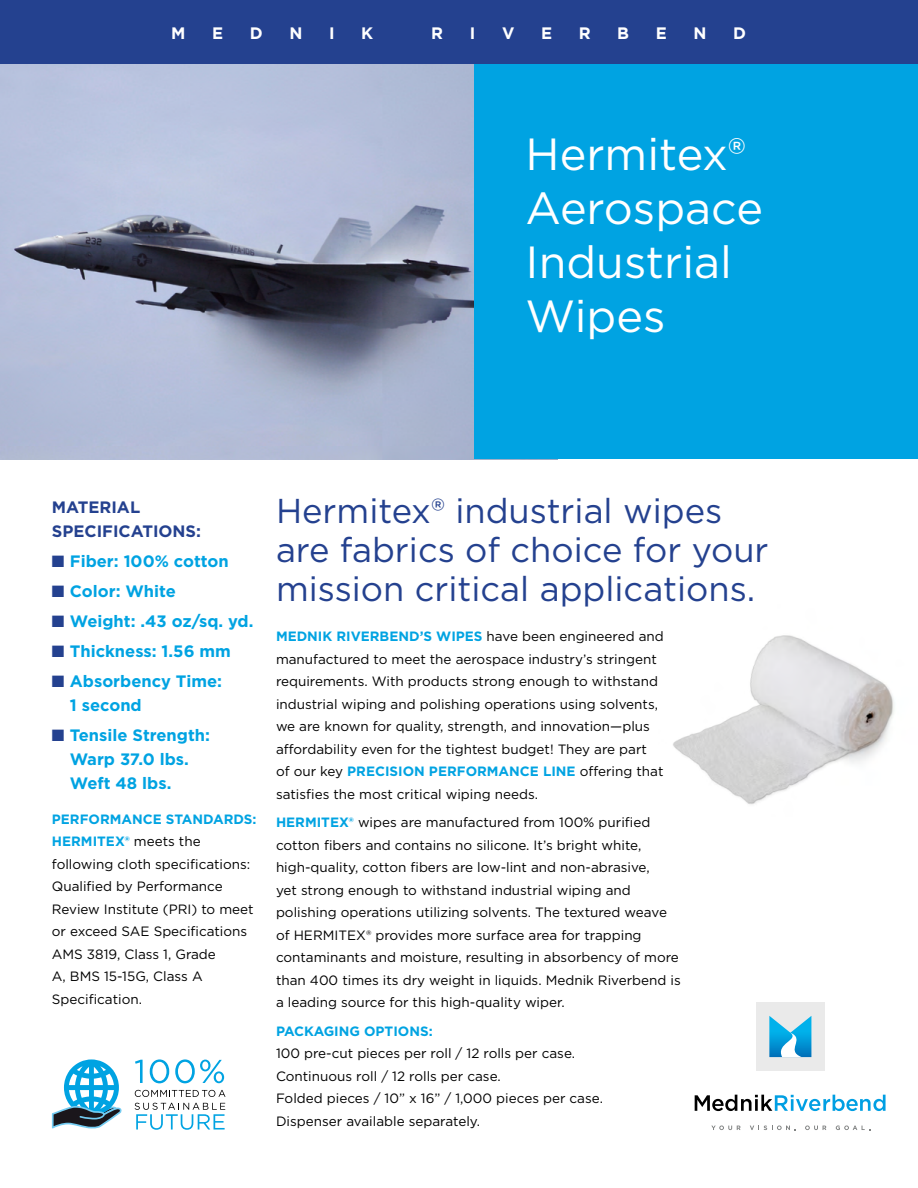
<style>
.page{position:relative;width:918px;height:1188px;background:#fff}
.page>*{position:absolute;margin:0;border:0;box-sizing:border-box;transform-origin:0 0}
.t1{font:45px/54px "Gotham";color:#fff}
.t2{font:34.5px/39px "Gotham";color:#24418f}
.t3{font:700 16.5px/24px "Gotham";color:#00a3e2}
.t4{font:700 16.5px/24px "Gotham";color:#24418f}
.t5{font:700 16.5px "Gotham";color:#fff}
.t6{font:13.5px/22.5px "Gotham";color:#000}
.t7{font:700 13.5px "Gotham";color:#00a3e2}
.s1{color:#24418f}
.s2{font-weight:700;color:#00a3e2}
</style>
<div class="page">
<img style="left:673px;top:635px;width:221px;height:170px">
<img style="left:0;top:64px;width:475px;height:395px">
<div style="left:475px;top:13px;width:443px;height:446px;background:#00a3e2"></div>
<div style="left:0;top:0;width:918px;height:64px;background:#24418f"></div>
<svg style="left:711px;top:1126px;width:30px;height:4px"></svg>
<svg style="left:750px;top:1126px;width:46px;height:4px"></svg>
<svg style="left:805px;top:1126px;width:21px;height:4px"></svg>
<svg style="left:836px;top:1126px;width:34px;height:4px"></svg>
<svg style="left:695px;top:1095px;width:191px;height:16px"></svg>
<div style="left:756px;top:1002px;width:69px;height:69px;background:#eaeaea"></div>
<svg style="left:769px;top:1016px;width:42px;height:41px"></svg>
<svg style="left:135px;top:1060px;width:8px;height:23px"></svg>
<svg style="left:150px;top:1059px;width:19px;height:24px"></svg>
<svg style="left:175px;top:1059px;width:49px;height:24px"></svg>
<svg style="left:135px;top:1090px;width:91px;height:7px"></svg>
<svg style="left:135px;top:1103px;width:90px;height:27px"></svg>
<svg style="left:52px;top:1059px;width:70px;height:69px"></svg>
<p class="t5" style="left:171px;top:23px;width:16px">M</p>
<p class="t5" style="left:212px;top:23px;width:13px">E</p>
<p class="t5" style="left:250px;top:23px;width:14px">D</p>
<p class="t5" style="left:289px;top:23px;width:15px">N</p>
<p class="t5" style="left:329px;top:23px;width:7px">I</p>
<p class="t5" style="left:361px;top:23px;width:14px">K</p>
<p class="t5" style="left:431px;top:23px;width:13px">R</p>
<p class="t5" style="left:470px;top:23px;width:7px">I</p>
<p class="t5" style="left:502px;top:23px;width:14px">V</p>
<p class="t5" style="left:541px;top:23px;width:13px">E</p>
<p class="t5" style="left:579px;top:23px;width:13px">R</p>
<p class="t5" style="left:617px;top:23px;width:13px">B</p>
<p class="t5" style="left:656px;top:23px;width:13px">E</p>
<p class="t5" style="left:694px;top:23px;width:15px">N</p>
<p class="t5" style="left:733px;top:23px;width:14px">D</p>
<h1 class="t1" style="left:526px;top:126px;width:239px">Hermitex®<br>Aerospace<br>Industrial<br>Wipes</h1>
<p class="t4" style="left:52px;top:495px;width:151px">MATERIAL<br>SPECIFICATIONS:</p>
<p class="t3" style="left:52px;top:549px;width:178px"><span class="s1">■</span> Fiber: 100% cotton</p>
<p class="t3" style="left:52px;top:579px;width:125px"><span class="s1">■</span> Color: White</p>
<p class="t3" style="left:52px;top:609px;width:203px"><span class="s1">■</span> Weight: .43 oz/sq. yd.</p>
<p class="t3" style="left:52px;top:639px;width:180px"><span class="s1">■</span> Thickness: 1.56 mm</p>
<p class="t3" style="left:70px;top:669px;width:154px;text-indent:-18px"><span class="s1">■</span> Absorbency Time:<br>1 second</p>
<p class="t3" style="left:70px;top:723px;width:142px;text-indent:-18px"><span class="s1">■</span> Tensile Strength:<br>Warp 37.0 lbs.<br>Weft 48 lbs.</p>
<p class="t6" style="left:52px;top:807px;width:206px"><span class="s2">PERFORMANCE STANDARDS:<br>HERMITEX®</span> meets the following cloth specifications:<br>Qualified by Performance<br>Review Institute (PRI) to meet or exceed SAE Specifications<br>AMS 3819, Class 1, Grade<br>A, BMS 15-15G, Class A<br>Specification.</p>
<h2 class="t2" style="left:276px;top:491px;width:494px">Hermitex® industrial wipes are fabrics of choice for your mission critical applications.</h2>
<p class="t6" style="left:276px;top:625px;width:389px"><span class="s2">MEDNIK RIVERBEND’S WIPES</span> have been engineered and manufactured to meet the aerospace industry’s stringent requirements. With products strong enough to withstand industrial wiping and polishing operations using solvents, we are known for quality, strength, and innovation—plus affordability even for the tightest budget! They are part of our key <span class="s2">PRECISION PERFORMANCE LINE</span> offering that satisfies the most critical wiping needs.</p>
<p class="t6" style="left:276px;top:811px;width:406px"><span class="s2">HERMITEX®</span> wipes are manufactured from 100% purified cotton fibers and contains no silicone. It’s bright white, high-quality, cotton fibers are low-lint and non-abrasive,<br>yet strong enough to withstand industrial wiping and polishing operations utilizing solvents. The textured weave of HERMITEX® provides more surface area for trapping contaminants and moisture, resulting in absorbency of more than 400 times its dry weight in liquids. Mednik Riverbend is a leading source for this high-quality wiper.</p>
<p class="t7" style="left:276px;top:1022px;width:158px">PACKAGING OPTIONS:</p>
<p class="t6" style="left:276px;top:1042px;width:328px">100 pre-cut pieces per roll / 12 rolls per case.<br>Continuous roll / 12 rolls per case.<br>Folded pieces / 10” x 16” / 1,000 pieces per case.<br>Dispenser available separately.</p>
</div>
